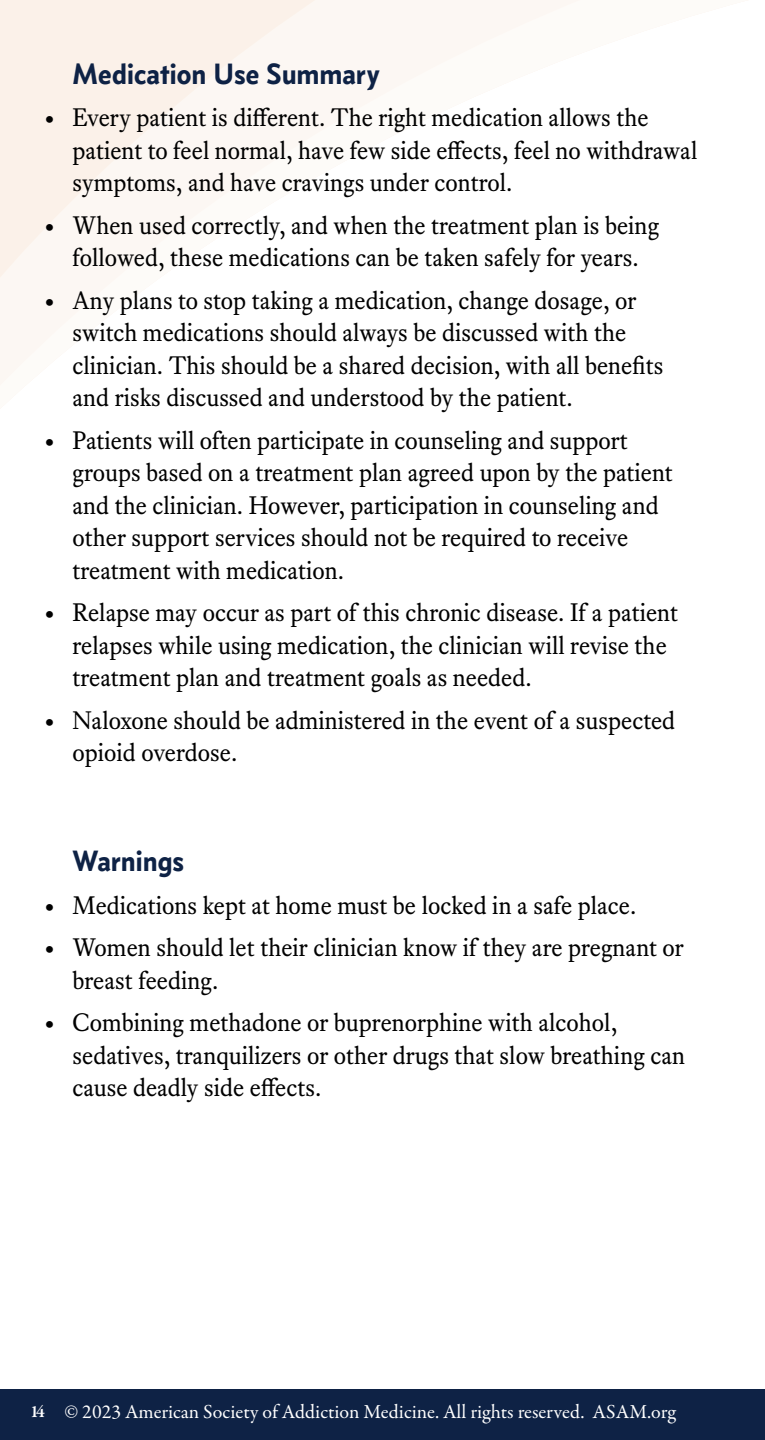
<style>
.page{position:relative;width:765px;height:1440px;background:#fff}
.page>*{position:absolute;margin:0;border:0;box-sizing:border-box;transform-origin:0 0}
.t1{font:700 30px "Concourse T3";letter-spacing:.01em;color:#0e2245}
.t2{font:25px/32.5px "Equity Text B";color:#000}
.t3{font:20px "Garamond Premr Pro";color:#fff}
.s1{font-weight:600;font-size:17.5px}
</style>
<div class="page">
<div style="left:0;top:1389px;width:765px;height:51px;background:#0e2245"></div>
<svg style="left:0;top:0;width:579px;height:385px"></svg>
<p class="t1" style="left:72px;top:55px;width:309px">Medication Use Summary</p>
<p class="t2" style="left:72px;top:101px;width:626px;text-indent:-30px">• Every patient is different. The right medication allows the patient to feel normal, have few side effects, feel no withdrawal symptoms, and have cravings under control.</p>
<p class="t2" style="left:42px;top:209px;width:618px;text-align:center">• When used correctly, and when the treatment plan is being followed, these medications can be taken safely for years.</p>
<p class="t2" style="left:72px;top:284px;width:592px;text-indent:-30px">• Any plans to stop taking a medication, change dosage, or switch medications should always be discussed with the clinician. This should be a shared decision, with all benefits and risks discussed and understood by the patient.</p>
<p class="t2" style="left:72px;top:424px;width:602px;text-indent:-30px">• Patients will often participate in counseling and support groups based on a treatment plan agreed upon by the patient and the clinician. However, participation in counseling and other support services should not be required to receive treatment with medication.</p>
<p class="t2" style="left:72px;top:596px;width:607px;text-indent:-30px">• Relapse may occur as part of this chronic disease. If a patient relapses while using medication, the clinician will revise the treatment plan and treatment goals as needed.</p>
<p class="t2" style="left:72px;top:704px;width:604px;text-indent:-30px">• Naloxone should be administered in the event of a suspected opioid overdose.</p>
<p class="t1" style="left:72px;top:843px;width:113px">Warnings</p>
<p class="t2" style="left:42px;top:889px;width:595px">• Medications kept at home must be locked in a safe place.</p>
<p class="t2" style="left:72px;top:931px;width:613px;text-indent:-30px">• Women should let their clinician know if they are pregnant or breast feeding.</p>
<p class="t2" style="left:72px;top:1006px;width:614px;text-indent:-30px">• Combining methadone or buprenorphine with alcohol, sedatives, tranquilizers or other drugs that slow breathing can cause deadly side effects.</p>
<p class="t3" style="left:30px;top:1399px;width:647px"><span class="s1">14</span> © 2023 American Society of Addiction Medicine. All rights reserved. ASAM.org</p>
</div>
